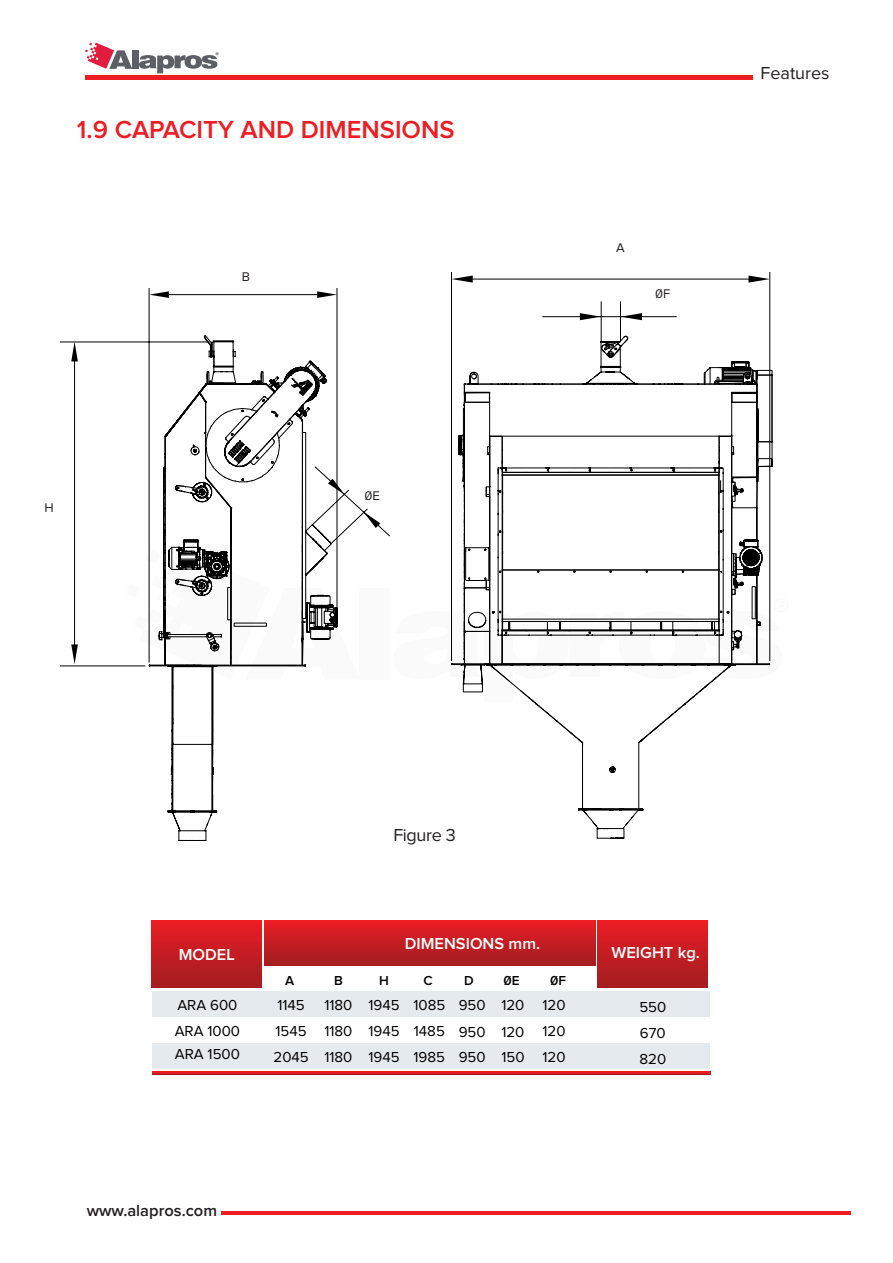
<style>
.page{position:relative;width:893px;height:1263px;background:#fff}
.page>*{position:absolute;margin:0;border:0;box-sizing:border-box;transform-origin:0 0}
.t1{font:600 25.5px "Proxima Nova";color:#ee1d23}
.t2{font:18px "Proxima Nova";color:#231f20}
.t3{font:600 16.5px "Proxima Nova";color:#fff}
.t4{font:600 16.5px "Proxima Nova";color:#231f20}
.t5{font:15px "Proxima Nova";color:#000}
.t6{font:600 13.5px "Proxima Nova";color:#000}
.t7{font:13.05px "Proxima Nova";color:#231f20}
</style>
<div class="page">
<hr style="left:221px;top:1211px;width:629px;height:4px;background:#ee1d23">
<div style="left:152px;top:921px;width:110px;height:66px;background:linear-gradient(to bottom,#e91d24,#a31d21)"></div>
<div style="left:152px;top:991px;width:558px;height:26px;background:#e5eaef"></div>
<div style="left:152px;top:1043px;width:558px;height:26px;background:#e5eaef"></div>
<div style="left:264px;top:921px;width:332px;height:44px;background:linear-gradient(to bottom,#e91d24,#a41d21)"></div>
<div style="left:598px;top:921px;width:110px;height:66px;background:linear-gradient(to bottom,#e91d24,#a31d21)"></div>
<svg style="left:153px;top:1072px;width:558px;height:2px"></svg>
<hr style="left:61px;top:342px;width:148px;height:1px;background:#000001">
<hr style="left:61px;top:666px;width:84px;height:1px;background:#000001">
<hr style="left:74px;top:361px;width:1px;height:289px;background:#000001">
<svg style="left:71px;top:644px;width:7px;height:20px"></svg>
<svg style="left:71px;top:342px;width:7px;height:19px"></svg>
<svg style="left:85px;top:42px;width:688px;height:799px"></svg>
<hr style="left:85px;top:76px;width:668px;height:4px;background:#ee1d23">
<p class="t1" style="left:77px;top:118px;width:379px">1.9 CAPACITY AND DIMENSIONS</p>
<p class="t7" style="left:242px;top:271px;width:10px">B</p>
<p class="t7" style="left:45px;top:502px;width:11px">H</p>
<p class="t7" style="left:364px;top:490px;width:17px">0E</p>
<p class="t7" style="left:616px;top:242px;width:10px">A</p>
<p class="t7" style="left:655px;top:288px;width:17px">0F</p>
<p class="t2" style="left:760px;top:65px;width:71px">Features</p>
<p class="t2" style="left:393px;top:827px;width:64px">Figure 3</p>
<p class="t3" style="left:179px;top:947px;width:57px">MODEL</p>
<p class="t5" style="left:177px;top:998px;width:61px">ARA 600</p>
<p class="t5" style="left:175px;top:1024px;width:67px">ARA 1000</p>
<p class="t5" style="left:175px;top:1047px;width:67px">ARA 1500</p>
<p class="t6" style="left:285px;top:974px;width:11px">A</p>
<p class="t5" style="left:277px;top:998px;width:29px">1145</p>
<p class="t5" style="left:276px;top:1024px;width:33px">1545</p>
<p class="t5" style="left:273px;top:1050px;width:37px">2045</p>
<p class="t6" style="left:334px;top:974px;width:10px">B</p>
<p class="t5" style="left:324px;top:998px;width:30px">1180</p>
<p class="t5" style="left:324px;top:1024px;width:30px">1180</p>
<p class="t5" style="left:324px;top:1050px;width:30px">1180</p>
<p class="t3" style="left:405px;top:935px;width:137px">DIMENSIONS mm.</p>
<p class="t6" style="left:379px;top:974px;width:11px">H</p>
<p class="t5" style="left:368px;top:998px;width:33px">1945</p>
<p class="t5" style="left:368px;top:1024px;width:33px">1945</p>
<p class="t5" style="left:368px;top:1050px;width:33px">1945</p>
<p class="t6" style="left:423px;top:974px;width:11px">C</p>
<p class="t5" style="left:413px;top:998px;width:33px">1085</p>
<p class="t5" style="left:414px;top:1024px;width:33px">1485</p>
<p class="t5" style="left:414px;top:1050px;width:33px">1985</p>
<p class="t6" style="left:464px;top:974px;width:11px">D</p>
<p class="t5" style="left:459px;top:998px;width:28px">950</p>
<p class="t5" style="left:459px;top:1025px;width:28px">950</p>
<p class="t5" style="left:459px;top:1050px;width:28px">950</p>
<p class="t6" style="left:504px;top:974px;width:18px">0E</p>
<p class="t5" style="left:501px;top:998px;width:25px">120</p>
<p class="t5" style="left:501px;top:1025px;width:25px">120</p>
<p class="t5" style="left:501px;top:1050px;width:25px">150</p>
<p class="t6" style="left:550px;top:974px;width:17px">0F</p>
<p class="t5" style="left:542px;top:998px;width:25px">120</p>
<p class="t5" style="left:542px;top:1024px;width:25px">120</p>
<p class="t5" style="left:542px;top:1050px;width:25px">120</p>
<p class="t3" style="left:611px;top:944px;width:90px">WEIGHT kg.</p>
<p class="t5" style="left:639px;top:1000px;width:28px">550</p>
<p class="t5" style="left:640px;top:1026px;width:27px">670</p>
<p class="t5" style="left:639px;top:1052px;width:28px">820</p>
<p class="t4" style="left:87px;top:1203px;width:132px">www.alapros.com</p>
</div>
